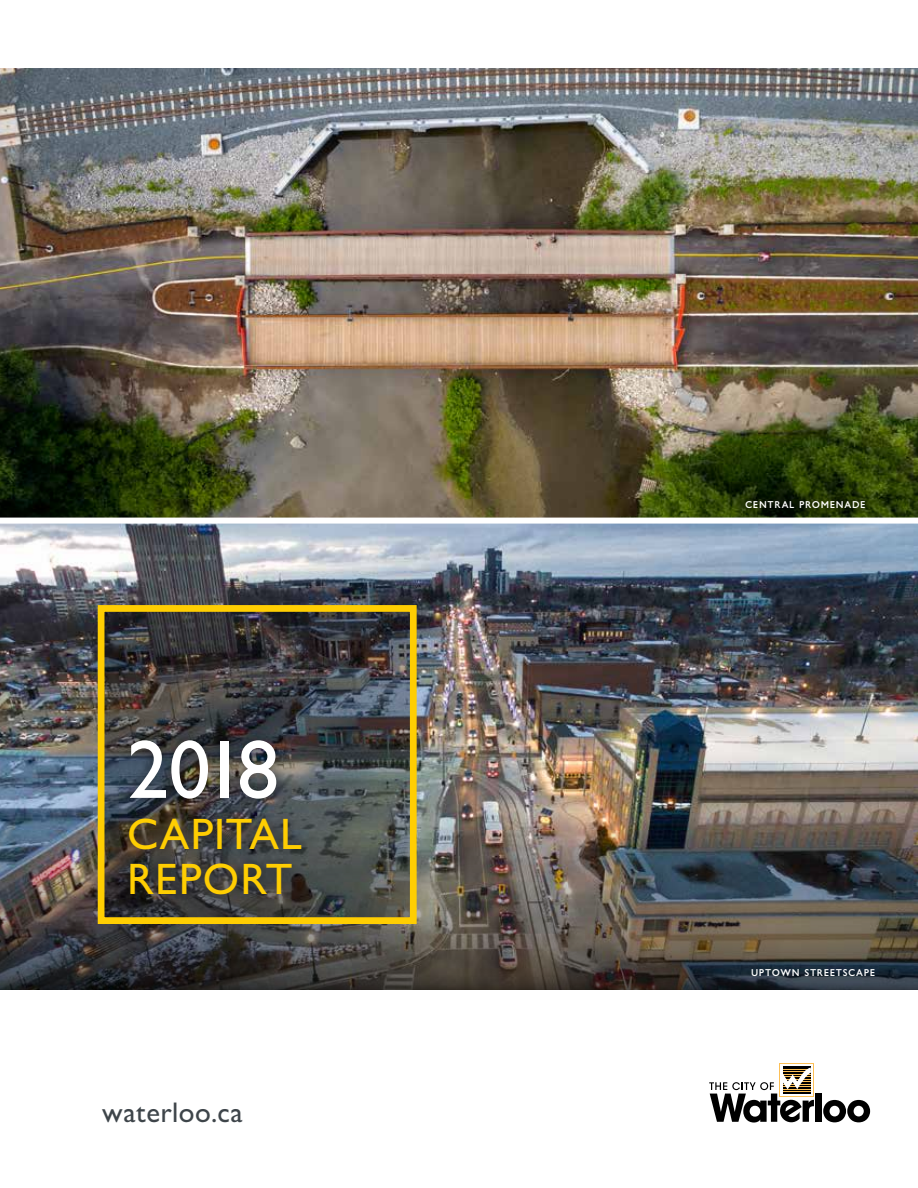
<style>
.page{position:relative;width:918px;height:1188px;background:#fff}
.page>*{position:absolute;margin:0;border:0;box-sizing:border-box;transform-origin:0 0}
.t1{font:500 83.4px "Gill Sans MT Std";color:#fff}
.t2{font:500 44.25px/45px "Gill Sans MT Std";letter-spacing:.025em;color:#ffce02}
.t3{font:500 28.5px "Gill Sans MT Std";color:#3e454a}
.t4{font:500 14.25px "Gill Sans MT Std";letter-spacing:.05em;color:#fff}
</style>
<div class="page">
<img style="left:0;top:68px;width:918px;height:753px">
<img style="left:0;top:821px;width:918px;height:169px">
<div style="left:779px;top:1063px;width:35px;height:34px;background:#fdc057"></div>
<svg style="left:780px;top:1064px;width:33px;height:4px"></svg>
<div style="left:816px;top:1094px;width:6px;height:28px;background:#000"></div>
<svg style="left:823px;top:1100px;width:47px;height:22px"></svg>
<div style="left:783px;top:1067px;width:28px;height:27px;background:#000"></div>
<svg style="left:709px;top:1068px;width:105px;height:55px"></svg>
<div style="left:733px;top:488px;width:145px;height:33px;background:#000;opacity:.9"></div>
<svg style="left:106px;top:613px;width:303px;height:303px;background:#414345"></svg>
<div style="left:117px;top:728px;width:197px;height:179px;background:#000;opacity:.6"></div>
<div style="left:98px;top:605px;width:319px;height:319px;border:7px solid #ffce02"></div>
<div style="left:0;top:518px;width:918px;height:6px;background:#fff"></div>
<p class="t1" style="left:127px;top:720px;width:153px">2018</p>
<p class="t2" style="left:127px;top:811px;width:176px">CAPITAL<br>REPORT</p>
<h3 class="t3" style="left:102px;top:1095px;width:142px">waterloo.ca</h3>
<p class="t4" style="left:745px;top:494px;width:122px">central promenade</p>
<p class="t4" style="left:751px;top:963px;width:126px">uptown streetscape</p>
</div>
